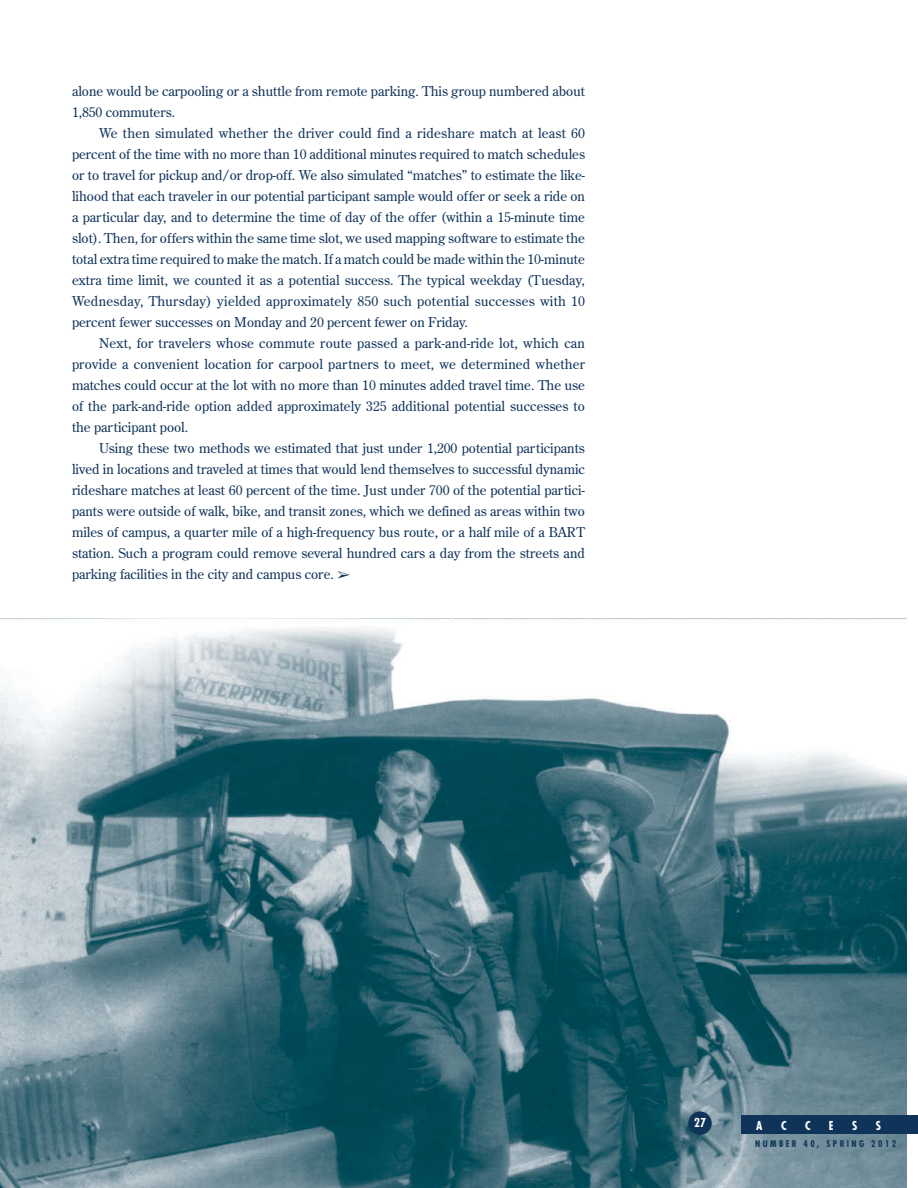
<style>
.page{position:relative;width:918px;height:1188px;background:#fff}
.page>*{position:absolute;margin:0;border:0;box-sizing:border-box;transform-origin:0 0}
.t1{font:13.5px/21px "Century Old Style";color:#10335a;text-align:justify}
.t2{font:700 condensed 12px "Futura";color:#fff}
.t3{font:700 condensed 9px "Futura";letter-spacing:.27em;color:#10335a}
</style>
<div class="page">
<img style="left:0;top:619px;width:907px;height:569px">
<div style="left:688px;top:1111px;width:24px;height:24px;background:#10335a;border-radius:50%"></div>
<div style="left:741px;top:1115px;width:177px;height:19px;background:#10335a"></div>
<p class="t1" style="left:72px;top:81px;width:515px">alone would be carpooling or a shuttle from remote parking. This group numbered about<br>1,850 commuters.</p>
<p class="t1" style="left:72px;top:123px;width:515px;text-indent:27px">We then simulated whether the driver could find a rideshare match at least 60 percent of the time with no more than 10 additional minutes required to match schedules or to travel for pickup and/or drop-off. We also simulated “matches” to estimate the like&shy;lihood that each traveler in our potential participant sample would offer or seek a ride on a particular day, and to determine the time of day of the offer (within a 15-minute time slot). Then, for offers within the same time slot, we used mapping software to estimate the total extra time required to make the match. If a match could be made within the 10-minute extra time limit, we counted it as a potential success. The typical weekday (Tuesday, Wednesday, Thursday) yielded approximately 850 such potential successes with 10 percent fewer successes on Monday and 20 percent fewer on Friday.</p>
<p class="t1" style="left:72px;top:333px;width:515px;text-indent:27px">Next, for travelers whose commute route passed a park-and-ride lot, which can provide a convenient location for carpool partners to meet, we determined whether matches could occur at the lot with no more than 10 minutes added travel time. The use of the park-and-ride option added approximately 325 additional potential successes to the participant pool.</p>
<p class="t1" style="left:72px;top:438px;width:515px;text-indent:27px">Using these two methods we estimated that just under 1,200 potential participants lived in locations and traveled at times that would lend themselves to successful dynamic rideshare matches at least 60 percent of the time. Just under 700 of the potential partici&shy;pants were outside of walk, bike, and transit zones, which we defined as areas within two miles of campus, a quarter mile of a high-frequency bus route, or a half mile of a BART station. Such a program could remove several hundred cars a day from the streets and parking facilities in the city and campus core. ➢</p>
<p class="t2" style="left:694px;top:1117px;width:13px">27</p>
<p class="t2" style="left:756px;top:1120px;width:8px">A</p>
<p class="t2" style="left:781px;top:1120px;width:7px">C</p>
<p class="t2" style="left:805px;top:1120px;width:7px">C</p>
<p class="t2" style="left:829px;top:1120px;width:6px">E</p>
<p class="t2" style="left:852px;top:1120px;width:7px">S</p>
<p class="t2" style="left:876px;top:1120px;width:7px">S</p>
<p class="t3" style="left:755px;top:1140px;width:143px">NUMBER 40, SPRING 2012</p>
</div>
